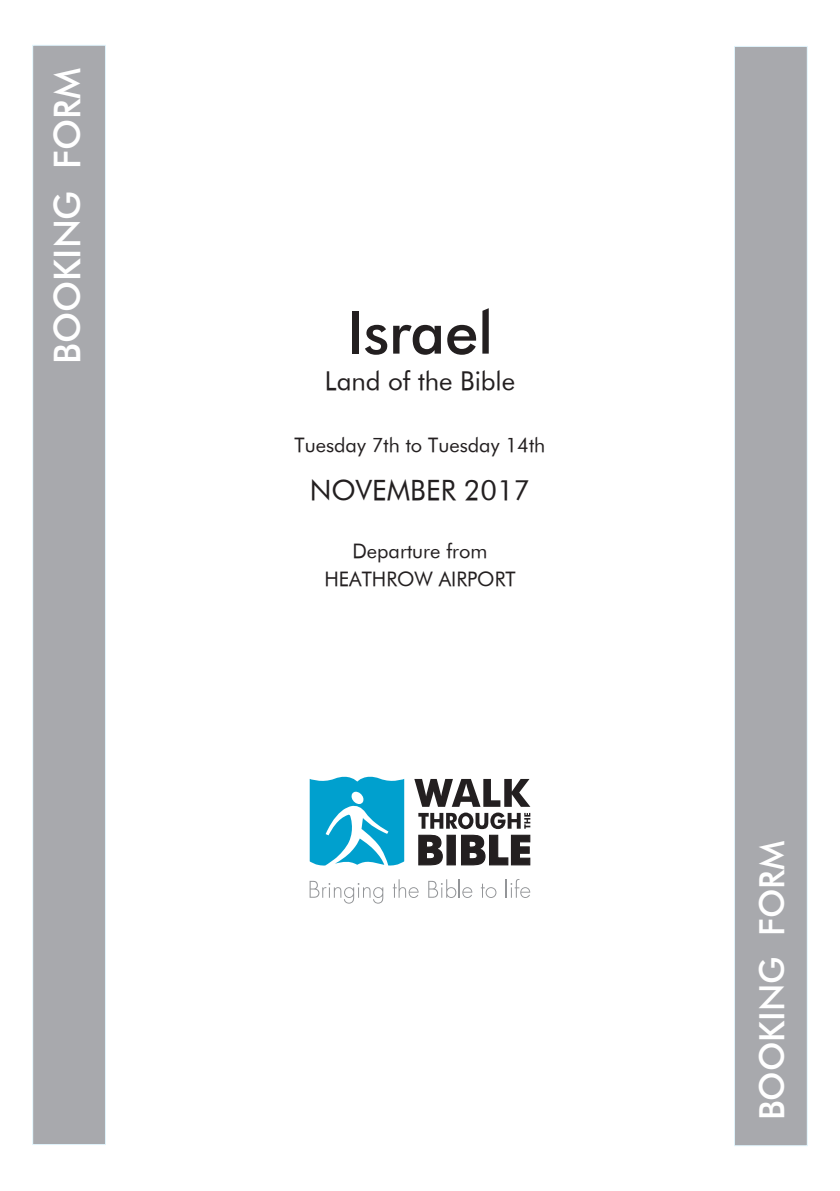
<style>
.page{position:relative;width:840px;height:1191px;background:#fff}
.page>*{position:absolute;margin:0;border:0;box-sizing:border-box;transform-origin:0 0}
.t1{font:60px "Fut 55 q";letter-spacing:-.01em;color:#231f20}
.t2{font:36px "Fut 55 q";color:#fff}
.t3{font:34px "Fut 55 q";color:#fff}
.t4{font:28px "Fut 45 q";color:#231f20}
.t5{font:26px "Fut 45 q";letter-spacing:-.005em;color:#231f20}
.t6{font:20px "Fut 45 q";color:#231f20}
</style>
<div class="page">
<div style="left:734px;top:46px;width:72px;height:1099px;background:#a8a9ad"></div>
<div style="left:733px;top:46px;width:74px;height:1100px;border:1px solid #e1f4fc"></div>
<div style="left:33px;top:45px;width:72px;height:1099px;background:#a8a9ad"></div>
<div style="left:32px;top:45px;width:74px;height:1100px;border:1px solid #e1f4fc"></div>
<svg style="left:309px;top:776px;width:95px;height:90px"></svg>
<svg style="left:414px;top:779px;width:116px;height:87px"></svg>
<svg style="left:309px;top:881px;width:74px;height:22px"></svg>
<svg style="left:392px;top:879px;width:26px;height:19px"></svg>
<svg style="left:428px;top:879px;width:44px;height:19px"></svg>
<svg style="left:481px;top:883px;width:15px;height:15px"></svg>
<svg style="left:505px;top:879px;width:25px;height:19px"></svg>
<p class="t2" style="left:45px;top:364px;width:298px;rotate:-90deg">BOOKING FORM</p>
<p class="t1" style="left:346px;top:296px;width:148px">Israel</p>
<p class="t5" style="left:324px;top:364px;width:192px">Land of the Bible</p>
<p class="t6" style="left:294px;top:432px;width:252px">Tuesday 7th to Tuesday 14th</p>
<p class="t4" style="left:310px;top:473px;width:221px">NOVEMBER 2017</p>
<p class="t6" style="left:352px;top:538px;width:137px">Departure from</p>
<p class="t6" style="left:324px;top:566px;width:192px">HEATHROW AIRPORT</p>
<p class="t3" style="left:750px;top:1120px;width:282px;rotate:-90deg">BOOKING FORM</p>
</div>
